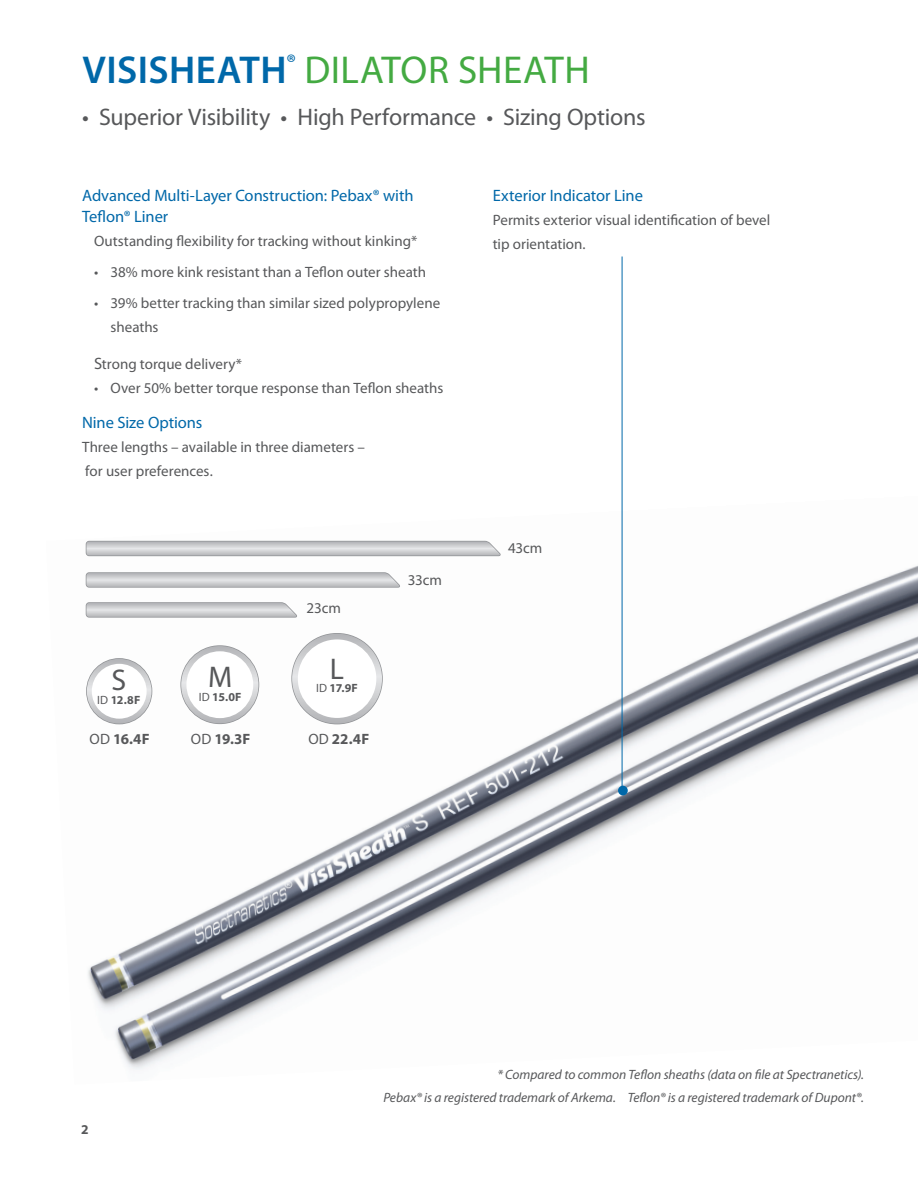
<style>
.page{position:relative;width:918px;height:1188px;background:#fff}
.page>*{position:absolute;margin:0;border:0;box-sizing:border-box;transform-origin:0 0}
.t1{font:39px "Myriad Pro";letter-spacing:.01em;color:#44aa42}
.t2{font:30px "Myriad Pro";color:#57585a}
.t3{font:24px "Myriad Pro";letter-spacing:-.01em;color:#57585a}
.t4{font:16.5px/21px "Myriad Pro";letter-spacing:-.005em;color:#0068a9}
.t5{font:15px/24px "Myriad Pro";color:#57585a}
.t6{font:700 15px "Myriad Pro";letter-spacing:-.005em;color:#57585a}
.t7{font:italic 13.5px "Myriad Pro";color:#57585a}
.t8{font:700 13.5px "Myriad Pro";color:#57585a}
.t9{font:700 12px "Myriad Pro";letter-spacing:-.01em;color:#57585a}
.s1{font-weight:600;color:#0068a9}
.s2{font-size:16.5px}
.s3{font-weight:400}
</style>
<div class="page">
<img style="left:86px;top:495px;width:832px;height:575px">
<svg style="left:85px;top:540px;width:416px;height:17px"></svg>
<svg style="left:85px;top:572px;width:316px;height:16px"></svg>
<svg style="left:85px;top:601px;width:213px;height:17px"></svg>
<svg style="left:87px;top:659px;width:65px;height:65px"></svg>
<div style="left:92px;top:664px;width:55px;height:55px;background:#fff;border-radius:50%"></div>
<svg style="left:181px;top:646px;width:78px;height:77px"></svg>
<div style="left:186px;top:651px;width:67px;height:67px;background:#fff;border-radius:50%"></div>
<svg style="left:292px;top:634px;width:90px;height:90px"></svg>
<div style="left:298px;top:639px;width:78px;height:79px;background:#fff;border-radius:50%"></div>
<hr style="left:622px;top:257px;width:1px;height:531px;background:#0068a9">
<div style="left:618px;top:786px;width:10px;height:9px;background:#0068a9;border-radius:50%"></div>
<p class="t1" style="left:83px;top:46px;width:509px"><span class="s1">VISISHEATH</span><sup>®</sup> DILATOR SHEATH</p>
<p class="t3" style="left:82px;top:102px;width:565px">• Superior Visibility • High Performance • Sizing Options</p>
<p class="t4" style="left:82px;top:185px;width:333px">Advanced Multi-Layer Construction: Pebax® with<br>Teflon® Liner</p>
<p class="t5" style="left:94px;top:229px;width:325px">Outstanding flexibility for tracking without kinking*</p>
<p class="t5" style="left:94px;top:260px;width:333px">• 38% more kink resistant than a Teflon outer sheath</p>
<p class="t5" style="left:111px;top:291px;width:331px;text-indent:-16px">• 39% better tracking than similar sized polypropylene sheaths</p>
<p class="t5" style="left:94px;top:352px;width:150px"><span class="s2">S</span>trong torque delivery*</p>
<p class="t5" style="left:94px;top:376px;width:351px">• Over 50% better torque response than Teflon sheaths</p>
<p class="t4" style="left:82px;top:412px;width:122px">Nine Size Options</p>
<p class="t5" style="left:82px;top:435px;width:285px">Three lengths – available in three diameters – for user preferences.</p>
<p class="t2" style="left:112px;top:662px;width:16px">S</p>
<p class="t9" style="left:97px;top:692px;width:45px"><span class="s3">ID</span> 12.8F</p>
<p class="t2" style="left:208px;top:659px;width:26px">M</p>
<p class="t9" style="left:199px;top:689px;width:44px"><span class="s3">ID</span> 15.0F</p>
<p class="t5" style="left:307px;top:596px;width:36px">23cm</p>
<p class="t2" style="left:330px;top:650px;width:16px">L</p>
<p class="t9" style="left:316px;top:680px;width:43px"><span class="s3">ID</span> 17.9F</p>
<p class="t6" style="left:90px;top:730px;width:62px"><span class="s3">OD</span> 16.4F</p>
<p class="t6" style="left:191px;top:730px;width:61px"><span class="s3">OD</span> 19.3F</p>
<p class="t6" style="left:309px;top:730px;width:62px"><span class="s3">OD</span> 22.4F</p>
<p class="t5" style="left:408px;top:568px;width:36px">33cm</p>
<p class="t4" style="left:493px;top:185px;width:152px">Exterior Indicator Line</p>
<p class="t5" style="left:493px;top:208px;width:279px">Permits exterior visual identification of bevel tip orientation.</p>
<p class="t5" style="left:508px;top:536px;width:36px">43cm</p>
<p class="t8" style="left:81px;top:1121px;width:9px">2</p>
<p class="t7" style="left:497px;top:1066px;width:368px">* Compared to common Teflon sheaths (data on file at Spectranetics).</p>
<p class="t7" style="left:383px;top:1089px;width:482px">Pebax® is a registered trademark of Arkema. Teflon® is a registered trademark of Dupont®.</p>
</div>
